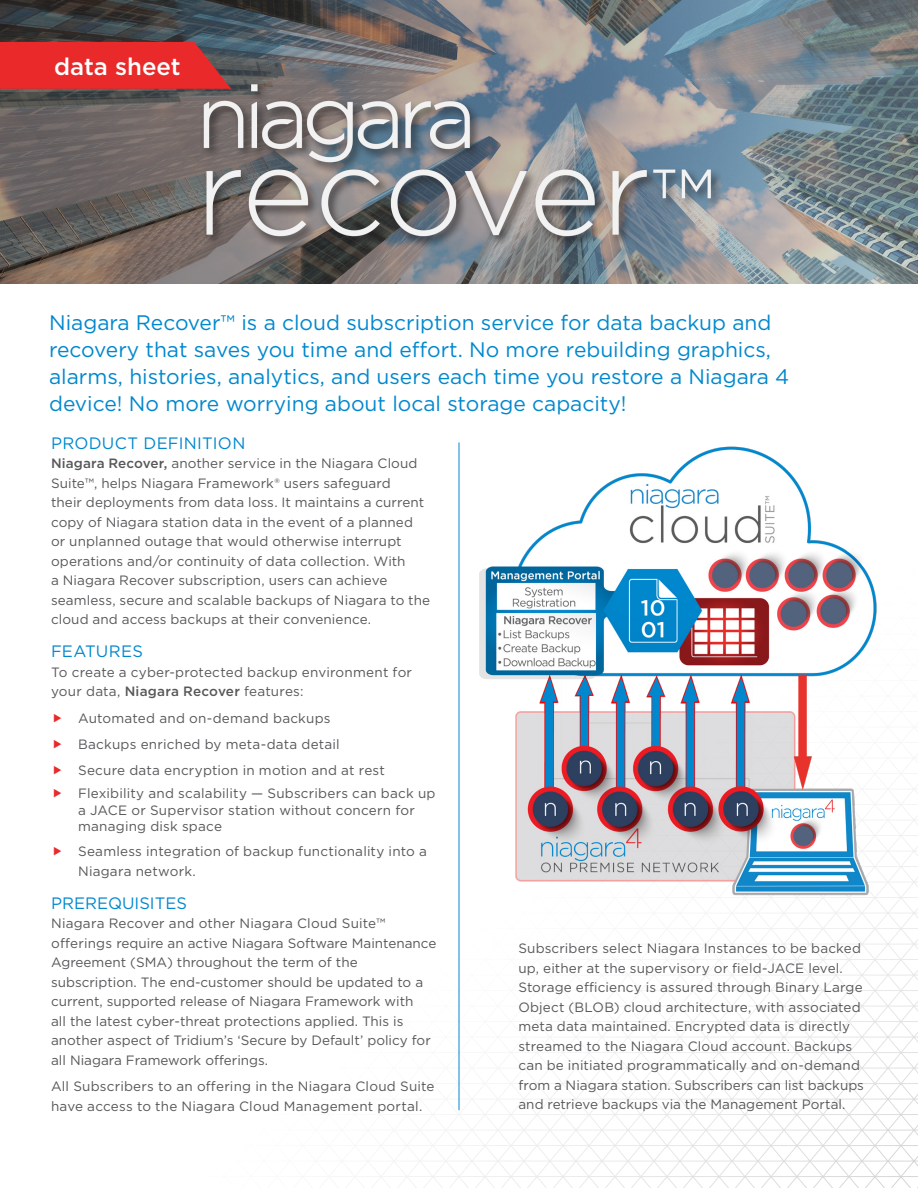
<style>
.page{position:relative;width:918px;height:1188px;background:#fff}
.page>*{position:absolute;margin:0;border:0;box-sizing:border-box;transform-origin:0 0}
.t1{font:500 24px "Gotham";color:#fff}
.t2{font:21px/27px "Gotham";color:#0088ce}
.t3{font:16.5px "Gotham";letter-spacing:.005em;color:#0088ce}
.t4{font:13.5px/19.5px "Gotham";letter-spacing:.005em;color:#57585a}
.s1{font-weight:500}
</style>
<div class="page">
<img style="left:0;top:0;width:918px;height:284px">
<svg style="left:0;top:42px;width:231px;height:47px;background:#dc2c2e"></svg>
<img style="left:479px;top:446px;width:410px;height:467px">
<hr style="left:459px;top:442px;width:1px;height:668px;background:#0088ce">
<div style="left:201px;top:81px;width:522px;height:168px;background:#231f20;opacity:.75"></div>
<img style="left:198px;top:82px;width:521px;height:160px">
<p class="t1" style="left:54px;top:51px;width:128px">data sheet</p>
<p class="t2" style="left:49px;top:309px;width:742px">Niagara Recover™ is a cloud subscription service for data backup and recovery that saves you time and effort. No more rebuilding graphics, alarms, histories, analytics, and users each time you restore a Niagara 4 device! No more worrying about local storage capacity!</p>
<p class="t3" style="left:51px;top:432px;width:196px">PRODUCT DEFINITION</p>
<p class="t4" style="left:51px;top:454px;width:381px"><span class="s1">Niagara Recover,</span> another service in the Niagara Cloud Suite™, helps Niagara Framework® users safeguard<br>their deployments from data loss. It maintains a current copy of Niagara station data in the event of a planned or unplanned outage that would otherwise interrupt operations and/or continuity of data collection. With<br>a Niagara Recover subscription, users can achieve seamless, secure and scalable backups of Niagara to the cloud and access backups at their convenience.</p>
<p class="t3" style="left:51px;top:641px;width:93px">FEATURES</p>
<p class="t4" style="left:51px;top:662px;width:363px">To create a cyber-protected backup environment for your data, <span class="s1">Niagara Recover</span> features:</p>
<p class="t4" style="left:78px;top:708px;width:254px">Automated and on-demand backups</p>
<p class="t4" style="left:78px;top:734px;width:263px">Backups enriched by meta-data detail</p>
<p class="t4" style="left:78px;top:760px;width:308px">Secure data encryption in motion and at rest</p>
<p class="t4" style="left:78px;top:785px;width:359px;line-height:16.5px">Flexibility and scalability — Subscribers can back up a JACE or Supervisor station without concern for managing disk space</p>
<p class="t4" style="left:78px;top:841px;width:350px">Seamless integration of backup functionality into a<br>Niagara network.</p>
<p class="t3" style="left:51px;top:893px;width:138px">PREREQUISITES</p>
<p class="t4" style="left:51px;top:914px;width:387px">Niagara Recover and other Niagara Cloud Suite™ offerings require an active Niagara Software Maintenance Agreement (SMA) throughout the term of the subscription. The end-customer should be updated to a current, supported release of Niagara Framework with<br>all the latest cyber-threat protections applied. This is another aspect of Tridium’s ‘Secure by Default’ policy for all Niagara Framework offerings.</p>
<p class="t4" style="left:51px;top:1076px;width:385px">All Subscribers to an offering in the Niagara Cloud Suite have access to the Niagara Cloud Management portal.</p>
<p class="t4" style="left:518px;top:938px;width:347px">Subscribers select Niagara Instances to be backed up, either at the supervisory or field-JACE level.<br>Storage efficiency is assured through Binary Large Object (BLOB) cloud architecture, with associated meta data maintained. Encrypted data is directly streamed to the Niagara Cloud account. Backups can be initiated programmatically and on-demand from a Niagara station. Subscribers can list backups and retrieve backups via the Management Portal.</p>
</div>
